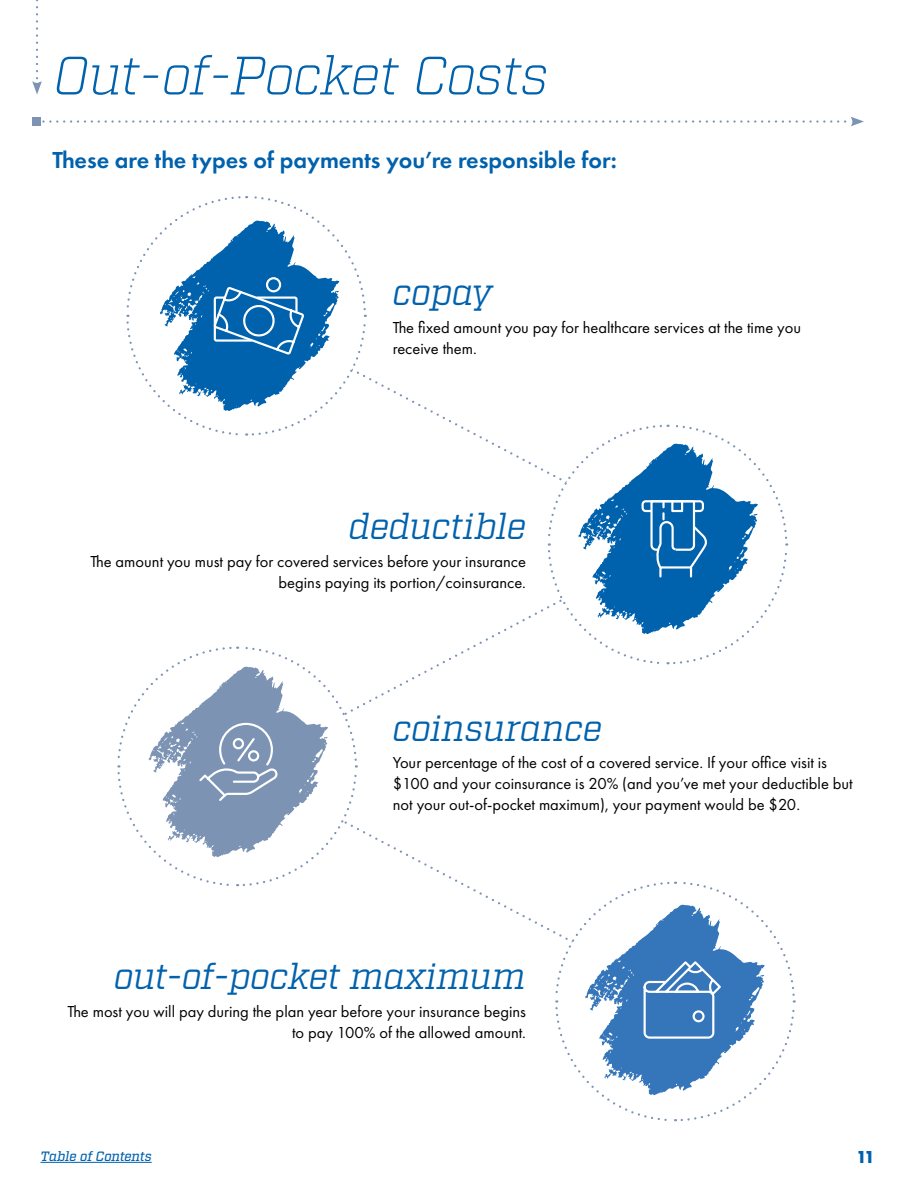
<style>
.page{position:relative;width:918px;height:1188px;background:#fff}
.page>*{position:absolute;margin:0;border:0;box-sizing:border-box;transform-origin:0 0}
.t1{font:italic 300 54px "Factoria";letter-spacing:-.01em;color:#0061ad}
.t2{font:italic 36px "Factoria";letter-spacing:-.01em;color:#0061ad}
.t3{font:600 24px "Futura PT";color:#0061ad}
.t4{font:700 18px "Futura PT";color:#0061ad}
.t5{font:16.5px/21px "Futura PT";color:#000}
.t6{font:italic 500 13.5px "Factoria";letter-spacing:-.01em;color:#0061ad}
</style>
<div class="page">
<hr style="left:40px;top:1162px;width:112px;height:1px;background:#0061ad">
<div style="left:32px;top:117px;width:9px;height:9px;background:#7c93b4"></div>
<svg style="left:42px;top:117px;width:822px;height:9px"></svg>
<svg style="left:32px;top:0;width:10px;height:94px"></svg>
<svg style="left:126px;top:196px;width:241px;height:240px"></svg>
<svg style="left:547px;top:424px;width:242px;height:241px"></svg>
<div style="left:671px;top:500px;width:12px;height:12px;border:2px solid #fff"></div>
<div style="left:642px;top:500px;width:62px;height:12px;border:2px solid #fff;border-radius:3px"></div>
<svg style="left:117px;top:646px;width:241px;height:241px"></svg>
<svg style="left:554px;top:881px;width:242px;height:241px"></svg>
<h1 class="t1" style="left:54px;top:43px;width:495px">Out-of-Pocket Costs</h1>
<h3 class="t3" style="left:52px;top:145px;width:566px">These are the types of payments you’re responsible for:</h3>
<h2 class="t2" style="left:393px;top:271px;width:101px">copay</h2>
<p class="t5" style="left:393px;top:317px;width:410px">The fixed amount you pay for healthcare services at the time you receive them.</p>
<h2 class="t2" style="left:349px;top:506px;width:179px">deductible</h2>
<p class="t5" style="left:90px;top:551px;width:437px;text-align:right">The amount you must pay for covered services before your insurance begins paying its portion/coinsurance.</p>
<h2 class="t2" style="left:393px;top:707px;width:211px">coinsurance</h2>
<p class="t5" style="left:393px;top:752px;width:461px">Your percentage of the cost of a covered service. If your office visit is $100 and your coinsurance is 20% (and you’ve met your deductible but not your out-of-pocket maximum), your payment would be $20.</p>
<h2 class="t2" style="left:114px;top:955px;width:414px">out-of-pocket maximum</h2>
<p class="t5" style="left:67px;top:1001px;width:460px;text-align:right">The most you will pay during the plan year before your insurance begins to pay 100% of the allowed amount.</p>
<p class="t6" style="left:40px;top:1148px;width:113px">Table of Contents</p>
<p class="t4" style="left:856px;top:1145px;width:20px">11</p>
</div>
